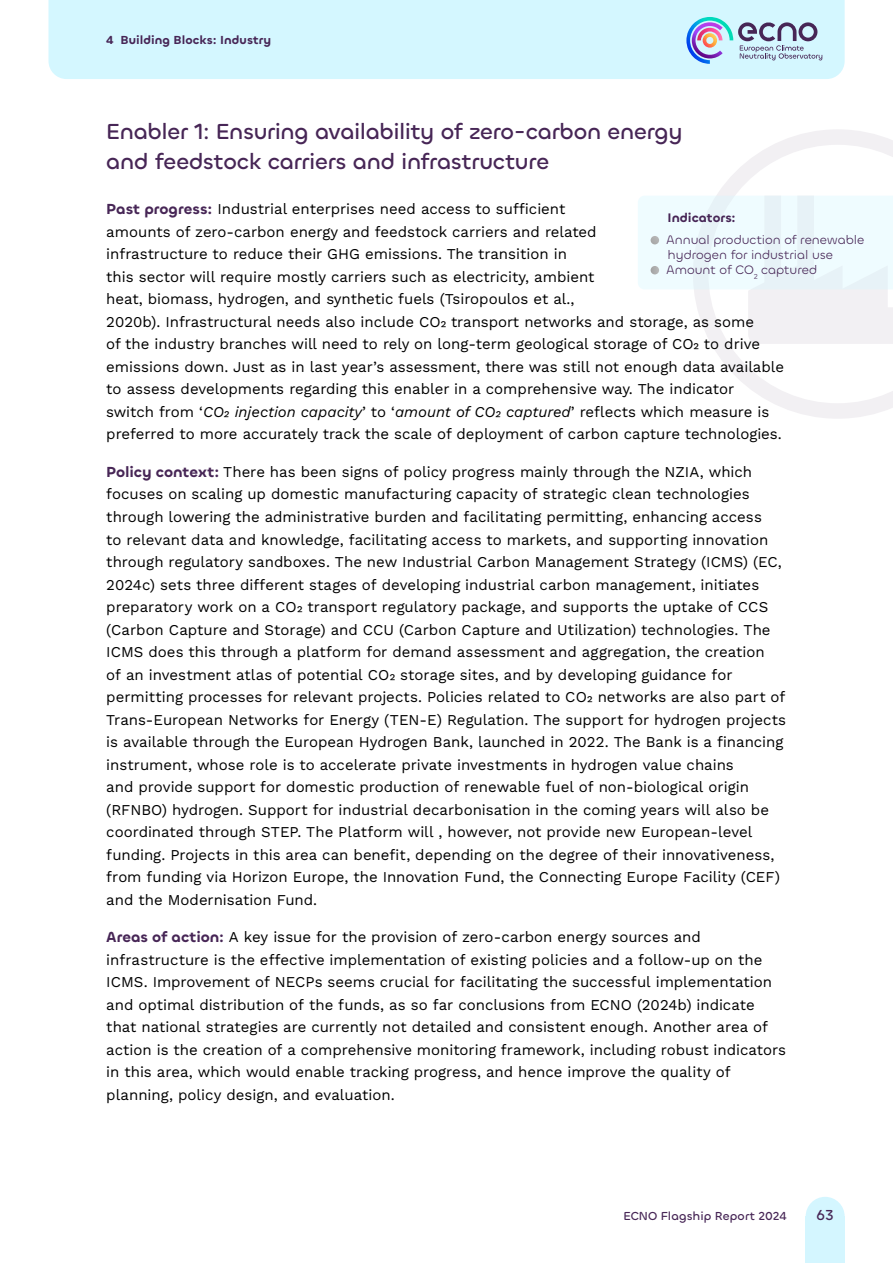
<style>
.page{position:relative;width:893px;height:1263px;background:#fff}
.page>*{position:absolute;margin:0;border:0;box-sizing:border-box;transform-origin:0 0}
.t1{font:500 22.5px/30px "Chillax";letter-spacing:-.01em;color:#472656}
.Bodytext{font:15px/22.5px "Work Sans";color:#000}
.t2{font:500 15px "Chillax";color:#472656}
.Idicator_Bullets{font:12.75px/15px "Chillax";color:#472656}
.Indicators{font:600 12.75px "Chillax";color:#472656}
.t3{font:600 12px "Chillax";letter-spacing:.01em;color:#472656}
.t4{font:500 12px "Chillax";letter-spacing:.005em;color:#472656}
.s1{font-family:"Chillax";font-weight:600;color:#472656}
.s2{font-style:italic}
</style>
<div class="page">
<svg style="left:712px;top:129px;width:181px;height:290px"></svg>
<div style="left:48px;top:0;width:797px;height:79px;background:#d4f7ff"></div>
<div style="left:806px;top:1216px;width:39px;height:47px;background:#d4f6ff"></div>
<div style="left:806px;top:1197px;width:39px;height:39px;background:#d4f6ff;border-radius:50%"></div>
<svg style="left:686px;top:17px;width:136px;height:47px;background:#b1c5dc"></svg>
<svg style="left:638px;top:196px;width:255px;height:148px"></svg>
<p class="t3" style="left:106px;top:33px;width:166px">4 Building Blocks: Industry</p>
<h3 class="t1" style="left:106px;top:117px;width:578px">Enabler 1: Ensuring availability of zero-carbon energy and feedstock carriers and infrastructure</h3>
<p class="Bodytext" style="left:106px;top:197px;width:679px"><span class="s1">Past progress:</span> Industrial enterprises need access to sufficient<br>amounts of zero-carbon energy and feedstock carriers and related<br>infrastructure to reduce their GHG emissions. The transition in<br>this sector will require mostly carriers such as electricity, ambient<br>heat, biomass, hydrogen, and synthetic fuels (Tsiropoulos et al.,<br>2020b). Infrastructural needs also include CO2 transport networks and storage, as some<br>of the industry branches will need to rely on long-term geological storage of CO2 to drive emissions down. Just as in last year’s assessment, there was still not enough data available to assess developments regarding this enabler in a comprehensive way. The indicator switch from ‘<span class="s2">CO2 injection capacity</span>’ to ‘<span class="s2">amount of CO2 captured</span>’ reflects which measure is preferred to more accurately track the scale of deployment of carbon capture technologies.</p>
<p class="Bodytext" style="left:106px;top:460px;width:681px"><span class="s1">Policy context:</span> There has been signs of policy progress mainly through the NZIA, which focuses on scaling up domestic manufacturing capacity of strategic clean technologies through lowering the administrative burden and facilitating permitting, enhancing access<br>to relevant data and knowledge, facilitating access to markets, and supporting innovation through regulatory sandboxes. The new Industrial Carbon Management Strategy (ICMS) (EC, 2024c) sets three different stages of developing industrial carbon management, initiates preparatory work on a CO2 transport regulatory package, and supports the uptake of CCS (Carbon Capture and Storage) and CCU (Carbon Capture and Utilization) technologies. The ICMS does this through a platform for demand assessment and aggregation, the creation<br>of an investment atlas of potential CO2 storage sites, and by developing guidance for permitting processes for relevant projects. Policies related to CO2 networks are also part of Trans-European Networks for Energy (TEN-E) Regulation. The support for hydrogen projects is available through the European Hydrogen Bank, launched in 2022. The Bank is a financing instrument, whose role is to accelerate private investments in hydrogen value chains<br>and provide support for domestic production of renewable fuel of non-biological origin (RFNBO) hydrogen. Support for industrial decarbonisation in the coming years will also be coordinated through STEP. The Platform will , however, not provide new European-level funding. Projects in this area can benefit, depending on the degree of their innovativeness, from funding via Horizon Europe, the Innovation Fund, the Connecting Europe Facility (CEF) and the Modernisation Fund.</p>
<p class="Bodytext" style="left:106px;top:925px;width:681px"><span class="s1">Areas of action:</span> A key issue for the provision of zero-carbon energy sources and infrastructure is the effective implementation of existing policies and a follow-up on the ICMS. Improvement of NECPs seems crucial for facilitating the successful implementation and optimal distribution of the funds, as so far conclusions from ECNO (2024b) indicate that national strategies are currently not detailed and consistent enough. Another area of action is the creation of a comprehensive monitoring framework, including robust indicators in this area, which would enable tracking progress, and hence improve the quality of planning, policy design, and evaluation.</p>
<p class="Indicators" style="left:668px;top:210px;width:70px">Indicators:</p>
<p class="Idicator_Bullets" style="left:666px;top:233px;width:200px">Annual production of renewable hydrogen for industrial use</p>
<p class="Idicator_Bullets" style="left:666px;top:263px;width:152px">Amount of CO<sub>2</sub> captured</p>
<p class="t4" style="left:623px;top:1208px;width:165px">ECNO Flagship Report 2024</p>
<p class="t2" style="left:816px;top:1205px;width:19px">63</p>
</div>
